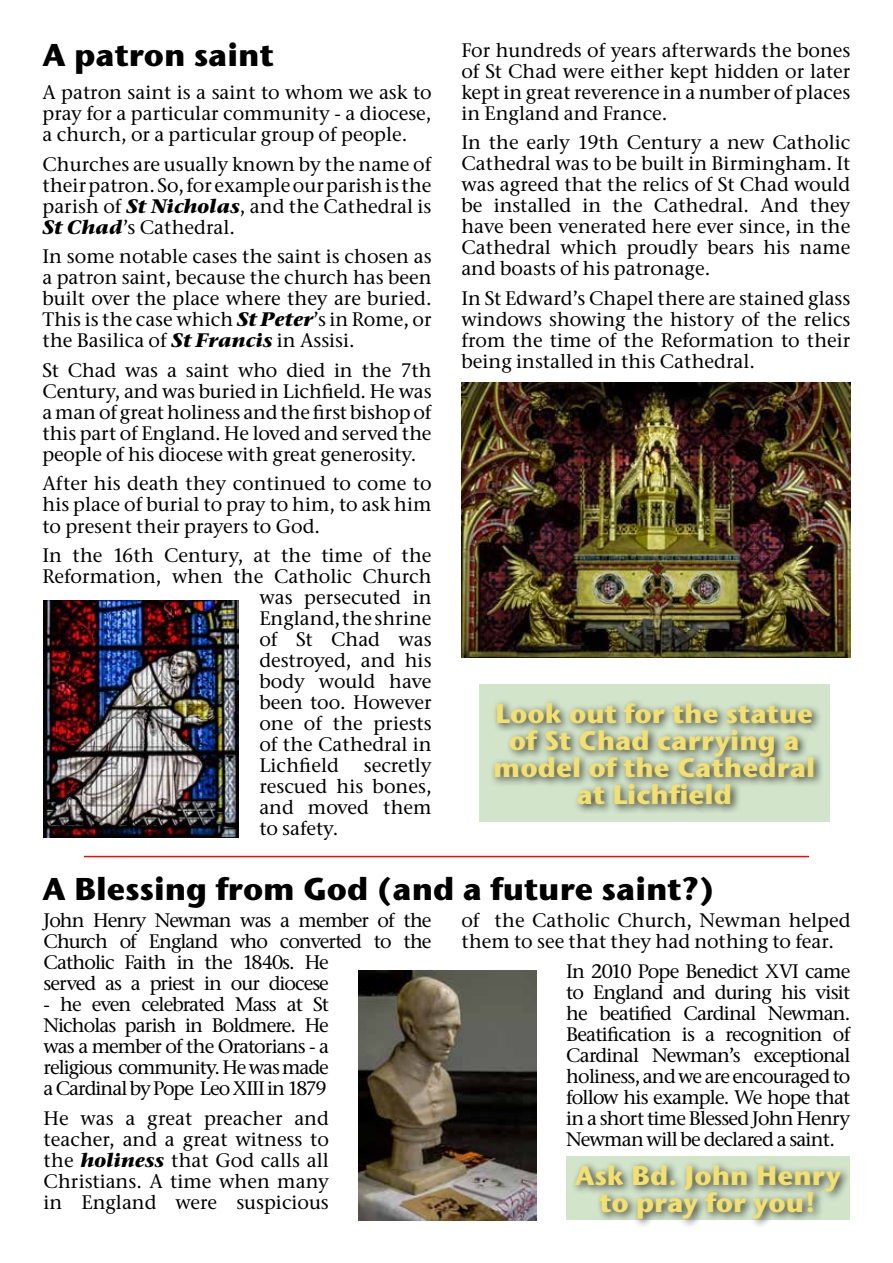
<style>
.page{position:relative;width:893px;height:1263px;background:#fff}
.page>*{position:absolute;margin:0;border:0;box-sizing:border-box;transform-origin:0 0}
.t1{font:700 31.5px "Stone Sans ITC Std";color:#000}
.t2{font:700 27px/27px "Stone Sans ITC Std";color:#f4e06e;text-align:center}
.t3{font:500 19.5px/21px "Stone Ser ITC Std";color:#000;text-align:justify}
.t4{font:500 19.5px/21px "Stone Ser ITC Std";letter-spacing:-.05em;color:#000}
.s1{font-weight:700;font-style:italic}
</style>
<div class="page">
<img style="left:44px;top:600px;width:194px;height:238px">
<img style="left:461px;top:382px;width:389px;height:276px">
<div style="left:479px;top:685px;width:350px;height:137px;background:#d2e5cb"></div>
<div style="left:490px;top:698px;width:334px;height:117px;background:#000;opacity:.75"></div>
<hr style="left:84px;top:856px;width:725px;height:1px;background:#ff0300">
<img style="left:359px;top:971px;width:177px;height:249px">
<div style="left:566px;top:1156px;width:284px;height:64px;background:#d2e5cb"></div>
<div style="left:571px;top:1160px;width:280px;height:69px;background:#000;opacity:.75"></div>
<h1 class="t1" style="left:43px;top:34px;width:233px">A patron saint</h1>
<p class="t3" style="left:43px;top:82px;width:391px">A patron saint is a saint to whom we ask to pray for a particular community - a diocese, a church, or a particular group of people.</p>
<p class="t3" style="left:43px;top:154px;width:391px">Churches are usually known by the name of their patron. So, for example our parish is the parish of <span class="s1">St Nicholas</span>, and the Cathedral is <span class="s1">St Chad</span>’s Cathedral.</p>
<p class="t3" style="left:43px;top:246px;width:391px">In some notable cases the saint is chosen as a patron saint, because the church has been built over the place where they are buried.<br>This is the case which <span class="s1">St Peter</span>’s in Rome, or the Basilica of <span class="s1">St Francis</span> in Assisi.</p>
<p class="t3" style="left:43px;top:360px;width:391px">St Chad was a saint who died in the 7th Century, and was buried in Lichfield. He was a man of great holiness and the first bishop of this part of England. He loved and served the people of his diocese with great generosity.</p>
<p class="t3" style="left:43px;top:473px;width:391px">After his death they continued to come to his place of burial to pray to him, to ask him to present their prayers to God.</p>
<p class="t3" style="left:43px;top:545px;width:391px">In the 16th Century, at the time of the</p>
<p class="t3" style="left:43px;top:566px;width:391px">Reformation, when the Catholic Church</p>
<p class="t3" style="left:259px;top:587px;width:174px">was persecuted in</p>
<p class="t3" style="left:259px;top:608px;width:174px">England, the shrine</p>
<p class="t3" style="left:259px;top:629px;width:174px">of St Chad was</p>
<p class="t3" style="left:259px;top:650px;width:174px">destroyed, and his</p>
<p class="t3" style="left:259px;top:671px;width:174px">body would have</p>
<p class="t3" style="left:259px;top:692px;width:174px">been too. However</p>
<p class="t3" style="left:259px;top:713px;width:174px">one of the priests</p>
<p class="t3" style="left:259px;top:734px;width:174px">of the Cathedral in</p>
<p class="t3" style="left:259px;top:755px;width:81px">Lichfield</p>
<p class="t3" style="left:259px;top:755px;width:174px;text-indent:104px">secretly rescued his bones, and moved them to safety.</p>
<p class="t3" style="left:461px;top:39px;width:391px">For hundreds of years afterwards the bones of St Chad were either kept hidden or later kept in great reverence in a number of places in England and France.</p>
<p class="t3" style="left:461px;top:132px;width:391px">In the early 19th Century a new Catholic Cathedral was to be built in Birmingham. It was agreed that the relics of St Chad would be installed in the Cathedral. And they have been venerated here ever since, in the Cathedral which proudly bears his name and boasts of his patronage.</p>
<p class="t3" style="left:461px;top:288px;width:391px">In St Edward’s Chapel there are stained glass windows showing the history of the relics from the time of the Reformation to their being installed in this Cathedral.</p>
<h2 class="t2" style="left:493px;top:699px;width:324px">Look out for the statue of St Chad carrying a model of the Cathedral at Lichfield</h2>
<h1 class="t1" style="left:43px;top:868px;width:674px">A Blessing from God (and a future saint?)</h1>
<p class="t3" style="left:461px;top:910px;width:391px">of the Catholic Church, Newman helped them to see that they had nothing to fear.</p>
<p class="t3" style="left:566px;top:960px;width:286px">In 2010 Pope Benedict XVI came to England and during his visit he beatified Cardinal Newman.<br>Beatification is a recognition of Cardinal Newman’s exceptional holiness, and we are encouraged to follow his example. We hope that in a short time Blessed John Henry Newman will be declared a saint.</p>
<h2 class="t2" style="left:575px;top:1161px;width:268px">Ask Bd. John Henry to pray for you!</h2>
<p class="t4" style="left:44px;top:910px;width:390px">John Henry Newman was a member of the Church of England who converted to the Catholic Faith in the 1840s. He<br>served as a priest in our diocese</p>
<p class="t3" style="left:44px;top:994px;width:287px">- he even celebrated Mass at St Nicholas parish in Boldmere. He was a member of the Oratorians - a religious community. He was made a Cardinal by Pope Leo XIII in 1879</p>
<p class="t3" style="left:44px;top:1107px;width:287px">He was a great preacher and teacher, and a great witness to the <span class="s1">holiness</span> that God calls all Christians. A time when many in England were suspicious</p>
</div>
